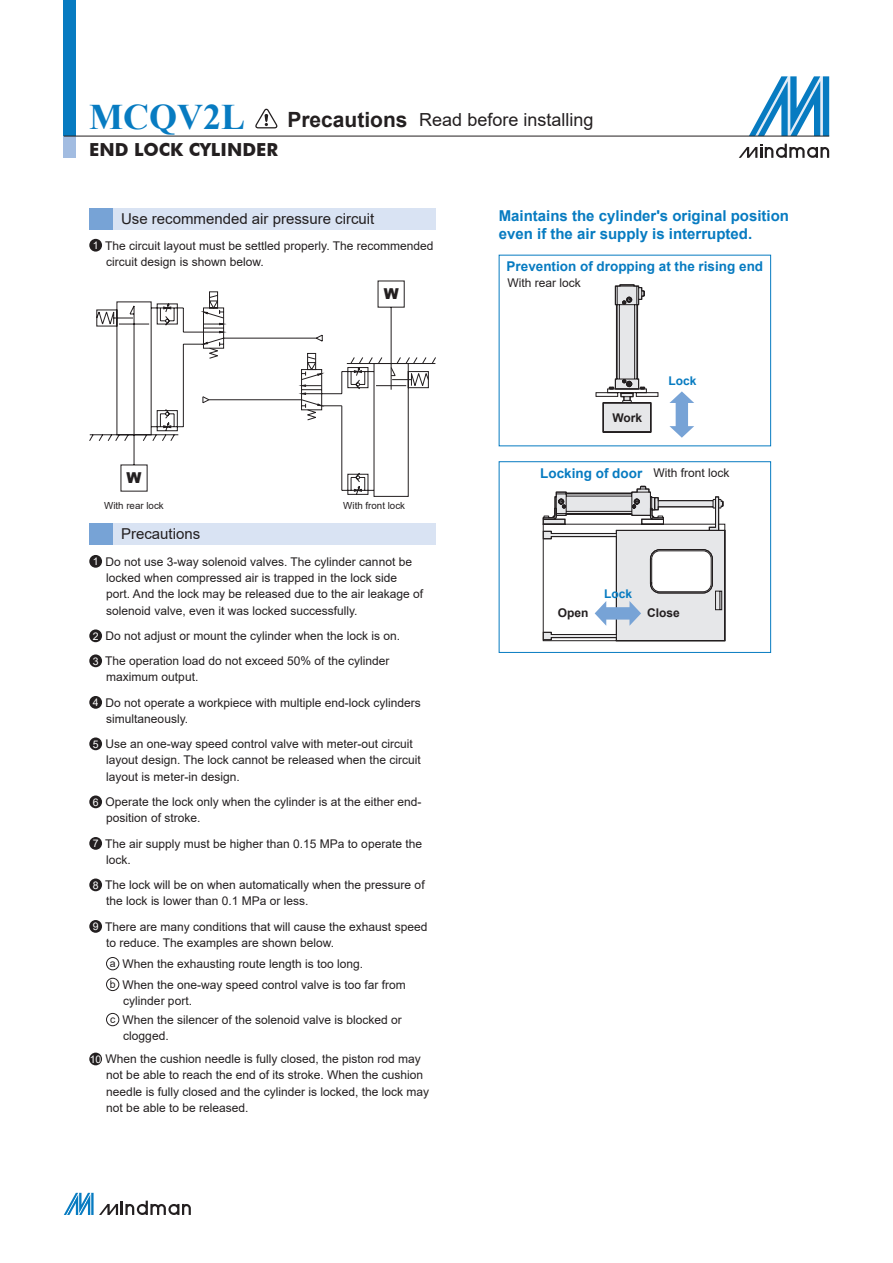
<style>
.page{position:relative;width:893px;height:1263px;background:#fff}
.page>*{position:absolute;margin:0;border:0;box-sizing:border-box;transform-origin:0 0}
.t1{font:18px "Arial";color:#231f20}
.t2{font:700 18px "Futura BT";color:#231f20}
.t3{font:700 15px/18px "Arial";color:#077bc1}
.t4{font:15px "Arial";color:#231f20}
.t5{font:900 15px "Arial";color:#231f20}
.t6{font:700 13.5px "Arial";color:#077bc1}
.t7{font:12px/16.2px "Arial";color:#231f20}
.t8{font:700 12px "Arial";color:#231f20}
.t9{font:700 12px "Arial";color:#077bc1}
.t10{font:9.75px "Arial";color:#231f20}
.s1{font-family:"Times New Roman";font-weight:700;font-size:36px;color:#077bc1}
.s2{font-weight:700;font-size:21px}
.s3{font-size:10.5px;color:#fff}
.s4{font-size:10.5px}
.s5{font-weight:400;font-size:12px;color:#231f20}
</style>
<div class="page">
<svg style="left:749px;top:76px;width:80px;height:60px"></svg>
<svg style="left:739px;top:144px;width:90px;height:14px"></svg>
<div style="left:64px;top:0;width:12px;height:136px;background:#077bc1"></div>
<div style="left:64px;top:136px;width:12px;height:21px;background:#a2bce1"></div>
<hr style="left:64px;top:136px;width:765px;height:1px;background:#231f20">
<svg style="left:64px;top:1193px;width:127px;height:22px"></svg>
<svg style="left:255px;top:108px;width:23px;height:21px"></svg>
<div style="left:499px;top:461px;width:272px;height:192px;border:1px solid #077bc1"></div>
<svg style="left:669px;top:391px;width:25px;height:47px"></svg>
<svg style="left:543px;top:486px;width:182px;height:155px"></svg>
<svg style="left:595px;top:284px;width:64px;height:149px"></svg>
<div style="left:89px;top:208px;width:347px;height:22px;background:#d9e3f3"></div>
<div style="left:89px;top:208px;width:24px;height:22px;background:#77a3d6"></div>
<div style="left:89px;top:523px;width:347px;height:21px;background:#d9e3f3"></div>
<div style="left:89px;top:523px;width:24px;height:21px;background:#77a3d6"></div>
<div style="left:89px;top:239px;width:13px;height:13px;background:#231f20;border-radius:50%"></div>
<div style="left:89px;top:555px;width:13px;height:13px;background:#231f20;border-radius:50%"></div>
<div style="left:89px;top:629px;width:13px;height:13px;background:#231f20;border-radius:50%"></div>
<div style="left:89px;top:654px;width:13px;height:13px;background:#231f20;border-radius:50%"></div>
<div style="left:89px;top:696px;width:13px;height:13px;background:#231f20;border-radius:50%"></div>
<div style="left:89px;top:737px;width:13px;height:13px;background:#231f20;border-radius:50%"></div>
<div style="left:89px;top:795px;width:13px;height:13px;background:#231f20;border-radius:50%"></div>
<div style="left:89px;top:837px;width:13px;height:13px;background:#231f20;border-radius:50%"></div>
<div style="left:89px;top:878px;width:13px;height:13px;background:#231f20;border-radius:50%"></div>
<div style="left:89px;top:920px;width:13px;height:13px;background:#231f20;border-radius:50%"></div>
<div style="left:106px;top:957px;width:13px;height:13px;border:1px solid #231f20;border-radius:50%"></div>
<div style="left:106px;top:978px;width:13px;height:13px;border:1px solid #231f20;border-radius:50%"></div>
<div style="left:106px;top:1013px;width:13px;height:13px;border:1px solid #231f20;border-radius:50%"></div>
<div style="left:89px;top:1052px;width:13px;height:13px;background:#231f20;border-radius:50%"></div>
<svg style="left:89px;top:280px;width:320px;height:217px"></svg>
<svg style="left:200px;top:311px;width:236px;height:110px"></svg>
<h1 class="t1" style="left:89px;top:108px;width:506px"><span class="s1">MCQV2L</span> <span class="s2">Precautions</span> Read before installing</h1>
<h1 class="t2" style="left:89px;top:139px;width:190px">END LOCK CYLINDER</h1>
<p class="t4" style="left:121px;top:209px;width:255px">Use recommended air pressure circuit</p>
<p class="t7" style="left:106px;top:237px;width:329px;text-indent:-14px"><span class="s3">1</span> The circuit layout must be settled properly. The recommended circuit design is shown below.</p>
<p class="t5" style="left:126px;top:467px;width:16px">W</p>
<p class="t5" style="left:384px;top:283px;width:16px">W</p>
<p class="t10" style="left:104px;top:499px;width:61px">With rear lock</p>
<p class="t10" style="left:343px;top:499px;width:63px">With front lock</p>
<p class="t4" style="left:121px;top:523px;width:81px">Precautions</p>
<p class="t7" style="left:106px;top:553px;width:318px;text-indent:-14px"><span class="s3">1</span> Do not use 3-way solenoid valves. The cylinder cannot be locked when compressed air is trapped in the lock side port. And the lock may be released due to the air leakage of solenoid valve, even it was locked successfully.</p>
<p class="t7" style="left:93px;top:623px;width:309px;line-height:25px"><span class="s3">2</span> Do not adjust or mount the cylinder when the lock is on.<br><span class="s3">3</span> The operation load do not exceed 50% of the cylinder</p>
<p class="t7" style="left:93px;top:664px;width:330px;line-height:25.3px;text-indent:14px">maximum output.<br><span class="s3">4</span> Do not operate a workpiece with multiple end-lock cylinders</p>
<p class="t7" style="left:93px;top:706px;width:322px;line-height:25.3px;text-indent:14px">simultaneously.<br><span class="s3">5</span> Use an one-way speed control valve with meter-out circuit</p>
<p class="t7" style="left:106px;top:752px;width:316px">layout design. The lock cannot be released when the circuit layout is meter-in design.</p>
<p class="t7" style="left:106px;top:794px;width:317px;text-indent:-14px"><span class="s3">6</span> Operate the lock only when the cylinder is at the either end&shy;position of stroke.</p>
<p class="t7" style="left:106px;top:835px;width:317px;text-indent:-14px"><span class="s3">7</span> The air supply must be higher than 0.15 MPa to operate the lock.</p>
<p class="t7" style="left:106px;top:877px;width:320px;text-indent:-14px"><span class="s3">8</span> The lock will be on when automatically when the pressure of the lock is lower than 0.1 MPa or less.</p>
<p class="t7" style="left:106px;top:918px;width:323px;text-indent:-14px"><span class="s3">9</span> There are many conditions that will cause the exhaust speed to reduce. The examples are shown below.</p>
<p class="t7" style="left:110px;top:953px;width:298px;line-height:20.7px"><span class="s4">a</span> When the exhausting route length is too long.<br><span class="s4">b</span> When the one-way speed control valve is too far from</p>
<p class="t7" style="left:110px;top:991px;width:293px;line-height:19px;text-indent:13px">cylinder port.<br><span class="s4">c</span> When the silencer of the solenoid valve is blocked or</p>
<p class="t7" style="left:90px;top:1024px;width:333px;line-height:23.2px;text-indent:33px">clogged.<br><span class="s3">10</span> When the cushion needle is fully closed, the piston rod may</p>
<p class="t7" style="left:106px;top:1067px;width:324px">not be able to reach the end of its stroke. When the cushion needle is fully closed and the cylinder is locked, the lock may not be able to be released.</p>
<p class="t3" style="left:499px;top:207px;width:292px">Maintains the cylinder's original position even if the air supply is interrupted.</p>
<p class="t6" style="left:507px;top:257px;width:258px">Prevention of dropping at the rising end</p>
<p class="t7" style="left:508px;top:275px;width:75px">With rear lock</p>
<p class="t8" style="left:612px;top:409px;width:31px">Work</p>
<p class="t9" style="left:668px;top:372px;width:30px">Lock</p>
<p class="t6" style="left:540px;top:463px;width:191px">Locking of door <span class="s5">With front lock</span></p>
<p class="t9" style="left:604px;top:585px;width:30px">Lock</p>
<p class="t8" style="left:558px;top:604px;width:32px">Open</p>
<p class="t8" style="left:647px;top:604px;width:34px">Close</p>
</div>
